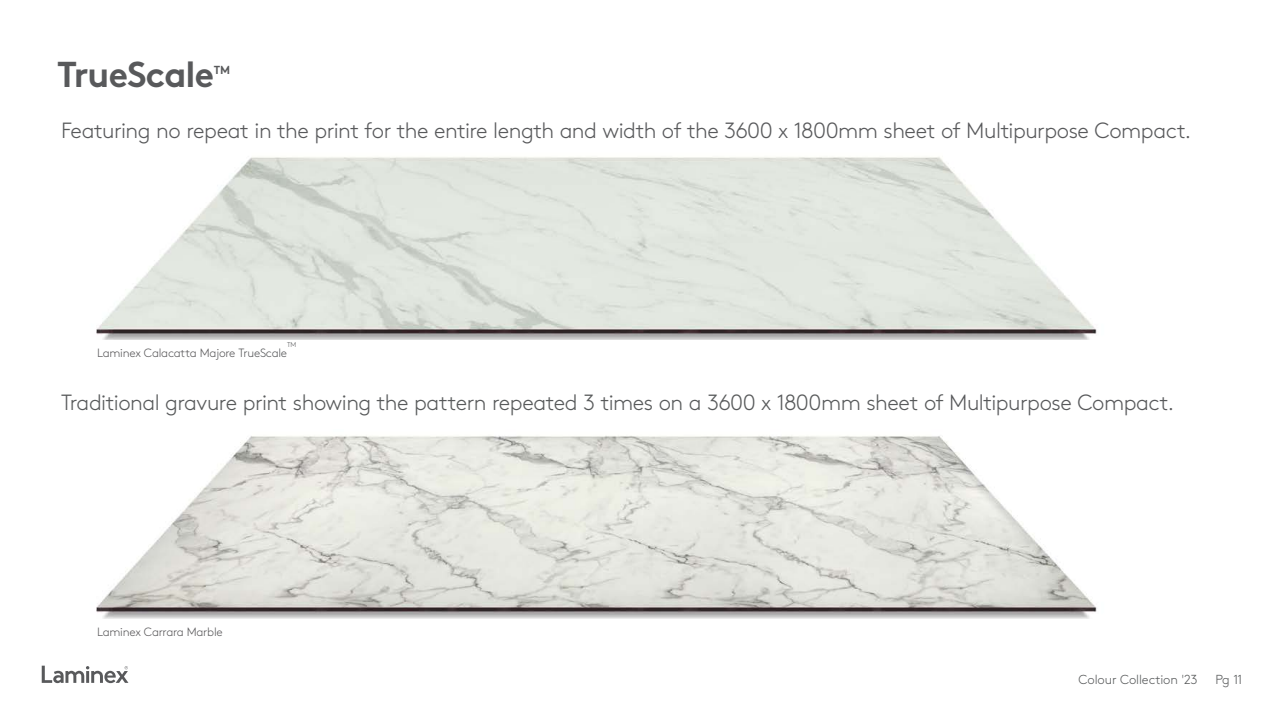
<style>
.page{position:relative;width:1280px;height:720px;background:#fff}
.page>*{position:absolute;margin:0;border:0;box-sizing:border-box;transform-origin:0 0}
.t1{font:700 36px "Brown Std";letter-spacing:-.025em;color:#58595b}
.t2{font:300 22px "Brown Std";letter-spacing:-.025em;color:#58595b}
.t3{font:300 22px "Brown Std";letter-spacing:-.025em;color:#585a5b}
.t4{font:300 13.1px "Brown Std";letter-spacing:-.005em;color:#585a5b}
.t5{font:300 12px "Brown Std";letter-spacing:-.025em;color:#5a595b}
.t6{font:700 11.7px "Brown Std";color:#58595b}
.t7{font:300 7px "Brown Std";color:#58595b}
.s1{color:#585a5b}
.s2{color:#58595b}
</style>
<div class="page">
<svg style="left:42px;top:666px;width:86px;height:17px"></svg>
<img style="left:96px;top:157px;width:1001px;height:183px">
<img style="left:96px;top:435px;width:1001px;height:184px">
<h1 class="t1" style="left:57px;top:52px;width:158px">TrueScale</h1>
<p class="t6" style="left:214px;top:63px;width:18px">TM</p>
<p class="t2" style="left:61px;top:118px;width:1132px"><span class="s1">F</span>eaturing no repeat in the print for the entire length and width of the 3600 x 1800mm sheet of Multipurpose Compact.</p>
<p class="t7" style="left:287px;top:340px;width:11px">TM</p>
<p class="t5" style="left:97px;top:346px;width:192px">Laminex Calacatta Majore <span class="s2">TrueScale</span></p>
<p class="t3" style="left:61px;top:390px;width:1115px">Traditional gravure print showing the pattern repeated 3 times on a 3600 x 1800mm sheet of <span class="s2">Multipurpose Compact.</span></p>
<p class="t5" style="left:97px;top:625px;width:127px">Laminex Carrara Marble</p>
<p class="t4" style="left:1079px;top:672px;width:121px">Colour Collection '23</p>
<p class="t4" style="left:1215px;top:672px;width:29px">Pg 11</p>
</div>
